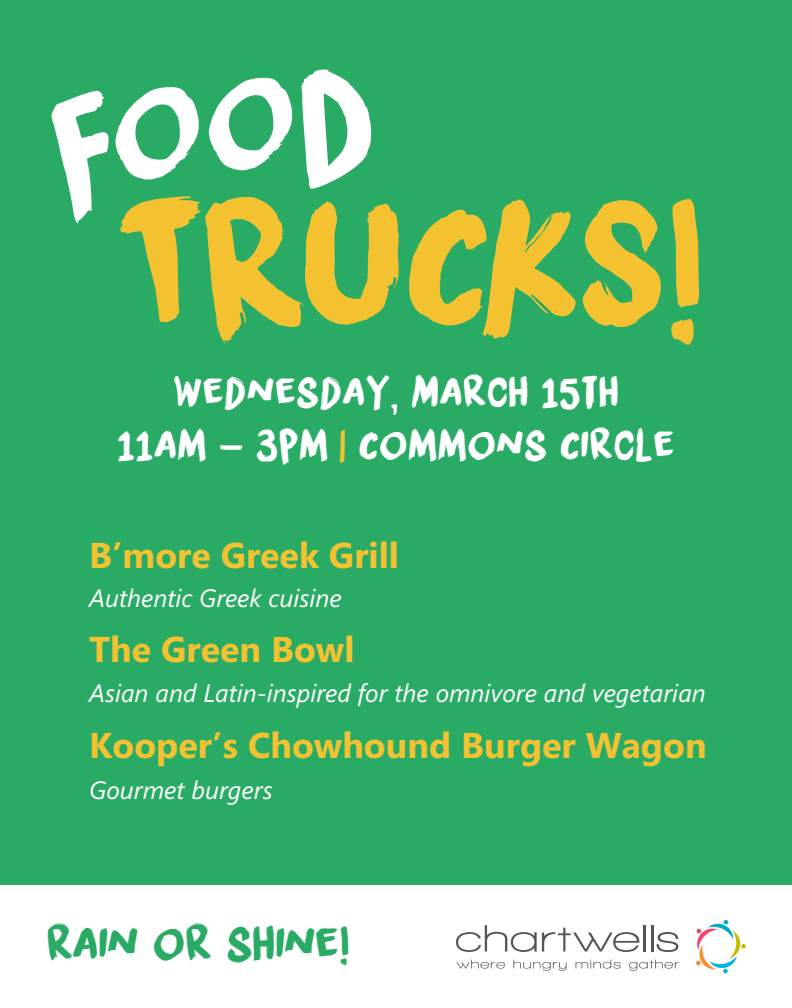
<style>
.page{position:relative;width:792px;height:1008px;background:#fff}
.page>*{position:absolute;margin:0;border:0;box-sizing:border-box;transform-origin:0 0}
.t1{font:173.05px "DK Liquid Embrace";letter-spacing:-.03em;color:#f4c231}
.t2{font:148.8px "DK Liquid Embrace";color:#fff}
.t3{font:46.15px "DK Liquid Embrace";letter-spacing:-.02em;color:#29ab66}
.t4{font:40.7px/53px "DK Liquid Embrace";color:#fff;text-align:center}
.t5{font:700 35.8px "Segoe";color:#f4c231}
.t6{font:italic 25.05px "Segoe";color:#fff}
.s1{color:#f4c231}
</style>
<div class="page">
<div style="left:0;top:0;width:792px;height:885px;background:#29ab66"></div>
<svg style="left:696px;top:920px;width:50px;height:54px"></svg>
<hr style="left:643px;top:925px;width:2px;height:27px;background:#54555a">
<hr style="left:651px;top:925px;width:2px;height:27px;background:#54555a">
<svg style="left:657px;top:932px;width:21px;height:20px"></svg>
<svg style="left:456px;top:925px;width:183px;height:27px"></svg>
<svg style="left:456px;top:960px;width:49px;height:9px"></svg>
<svg style="left:513px;top:960px;width:54px;height:11px"></svg>
<svg style="left:576px;top:960px;width:45px;height:9px"></svg>
<svg style="left:629px;top:960px;width:50px;height:11px"></svg>
<h2 class="t2" style="left:39px;top:47px;width:327px;rotate:-6deg">FOOD</h2>
<h1 class="t1" style="left:115px;top:138px;width:591px">TRUCKS!</h1>
<h3 class="t4" style="left:117px;top:365px;width:559px">Wednesday, March 15th<br>11am - 3pm <span class="s1">|</span> Commons Circle</h3>
<h3 class="t5" style="left:89px;top:530px;width:311px">B’more Greek Grill</h3>
<p class="t6" style="left:89px;top:581px;width:254px">Authentic Greek cuisine</p>
<h3 class="t5" style="left:89px;top:624px;width:267px">The Green Bowl</h3>
<p class="t6" style="left:89px;top:676px;width:618px">Asian and Latin-inspired for the omnivore and vegetarian</p>
<h3 class="t5" style="left:89px;top:720px;width:619px">Kooper’s Chowhound Burger Wagon</h3>
<p class="t6" style="left:89px;top:773px;width:185px">Gourmet burgers</p>
<h3 class="t3" style="left:46px;top:910px;width:305px">rain or shine!</h3>
</div>
